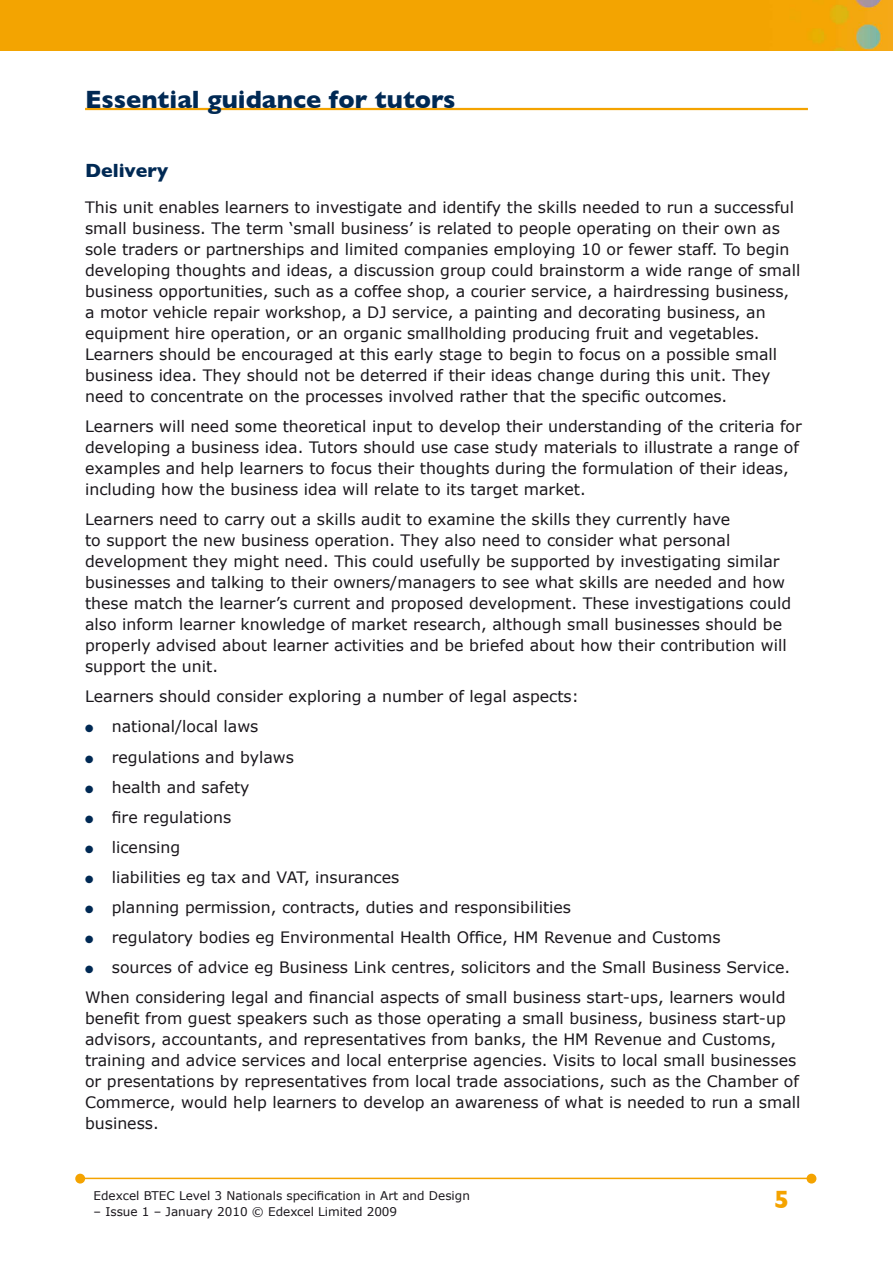
<style>
.page{position:relative;width:893px;height:1263px;background:#fff}
.page>*{position:absolute;margin:0;border:0;box-sizing:border-box;transform-origin:0 0}
.t1{font:700 25.5px "Gill Sans";color:#002954}
.t2{font:700 25.5px "Gill Sans";color:#f4a300}
.t3{font:700 19.5px "Gill Sans";color:#002954}
.t4{font:15.75px/21px "Verdana";color:#1a171c}
.t5{font:12px "Verdana";color:#1a171c}
.s1{color:#002954}
</style>
<div class="page">
<div style="left:0;top:0;width:893px;height:51px;background:#f3a401"></div>
<hr style="left:82px;top:1178px;width:728px;height:1px;background:#f4a300">
<div style="left:807px;top:1174px;width:9px;height:9px;background:#f4a300;border-radius:50%"></div>
<div style="left:807px;top:1174px;width:9px;height:9px;border:2px solid #f4a300;border-radius:50%"></div>
<div style="left:76px;top:1174px;width:8px;height:9px;background:#f4a300;border-radius:50%"></div>
<div style="left:75px;top:1174px;width:10px;height:9px;border:2px solid #f4a300;border-radius:50%"></div>
<hr style="left:85px;top:108px;width:723px;height:2px;background:#f4a300">
<h1 class="t1" style="left:85px;top:84px;width:372px">Essential guidance for tutors</h1>
<p class="t3" style="left:85px;top:159px;width:85px">Delivery</p>
<p class="t4" style="left:85px;top:197px;width:717px">This unit enables learners to investigate and identify the skills needed to run a successful small business. The term ‘small business’ is related to people operating on their own as sole traders or partnerships and limited companies employing 10 or fewer staff. To begin developing thoughts and ideas, a discussion group could brainstorm a wide range of small business opportunities, such as a coffee shop, a courier service, a hairdressing business, a motor vehicle repair workshop, a DJ service, a painting and decorating business, an equipment hire operation, or an organic smallholding producing fruit and vegetables.<br>Learners should be encouraged at this early stage to begin to focus on a possible small business idea. They should not be deterred if their ideas change during this unit. They need to concentrate on the processes involved rather that the specific outcomes.</p>
<p class="t4" style="left:85px;top:416px;width:718px">Learners will need some theoretical input to develop their understanding of the criteria for developing a business idea. Tutors should use case study materials to illustrate a range of examples and help learners to focus their thoughts during the formulation of their ideas, including how the business idea will relate to its target market.</p>
<p class="t4" style="left:85px;top:509px;width:708px">Learners need to carry out a skills audit to examine the skills they currently have<br>to support the new business operation. They also need to consider what personal development they might need. This could usefully be supported by investigating similar businesses and talking to their owners/managers to see what skills are needed and how these match the learner’s current and proposed development. These investigations could also inform learner knowledge of market research, although small businesses should be properly advised about learner activities and be briefed about how their contribution will support the unit.</p>
<p class="t4" style="left:85px;top:686px;width:495px">Learners should consider exploring a number of legal aspects:</p>
<p class="t4" style="left:85px;top:716px;width:175px"><span class="s1">●</span> national/local laws</p>
<p class="t4" style="left:85px;top:746px;width:210px"><span class="s1">●</span> regulations and bylaws</p>
<p class="t4" style="left:85px;top:776px;width:166px"><span class="s1">●</span> health and safety</p>
<p class="t4" style="left:85px;top:806px;width:148px"><span class="s1">●</span> fire regulations</p>
<p class="t4" style="left:85px;top:836px;width:97px"><span class="s1">●</span> licensing</p>
<p class="t4" style="left:85px;top:866px;width:316px"><span class="s1">●</span> liabilities eg tax and VAT, insurances</p>
<p class="t4" style="left:85px;top:896px;width:488px"><span class="s1">●</span> planning permission, contracts, duties and responsibilities</p>
<p class="t4" style="left:85px;top:926px;width:637px"><span class="s1">●</span> regulatory bodies eg Environmental Health Office, HM Revenue and Customs</p>
<p class="t4" style="left:85px;top:951px;width:707px;line-height:30px"><span class="s1">●</span> sources of advice eg Business Link centres, solicitors and the Small Business Service.<br>When considering legal and financial aspects of small business start-ups, learners would</p>
<p class="t4" style="left:85px;top:1007px;width:717px">benefit from guest speakers such as those operating a small business, business start-up advisors, accountants, and representatives from banks, the HM Revenue and Customs, training and advice services and local enterprise agencies. Visits to local small businesses or presentations by representatives from local trade associations, such as the Chamber of Commerce, would help learners to develop an awareness of what is needed to run a small business.</p>
<p class="t5" style="left:94px;top:1188px;width:378px">Edexcel BTEC Level 3 Nationals specification in Art and Design</p>
<p class="t5" style="left:94px;top:1204px;width:305px">– Issue 1 – January 2010 © Edexcel Limited 2009</p>
<h1 class="t2" style="left:774px;top:1185px;width:17px">5</h1>
</div>
